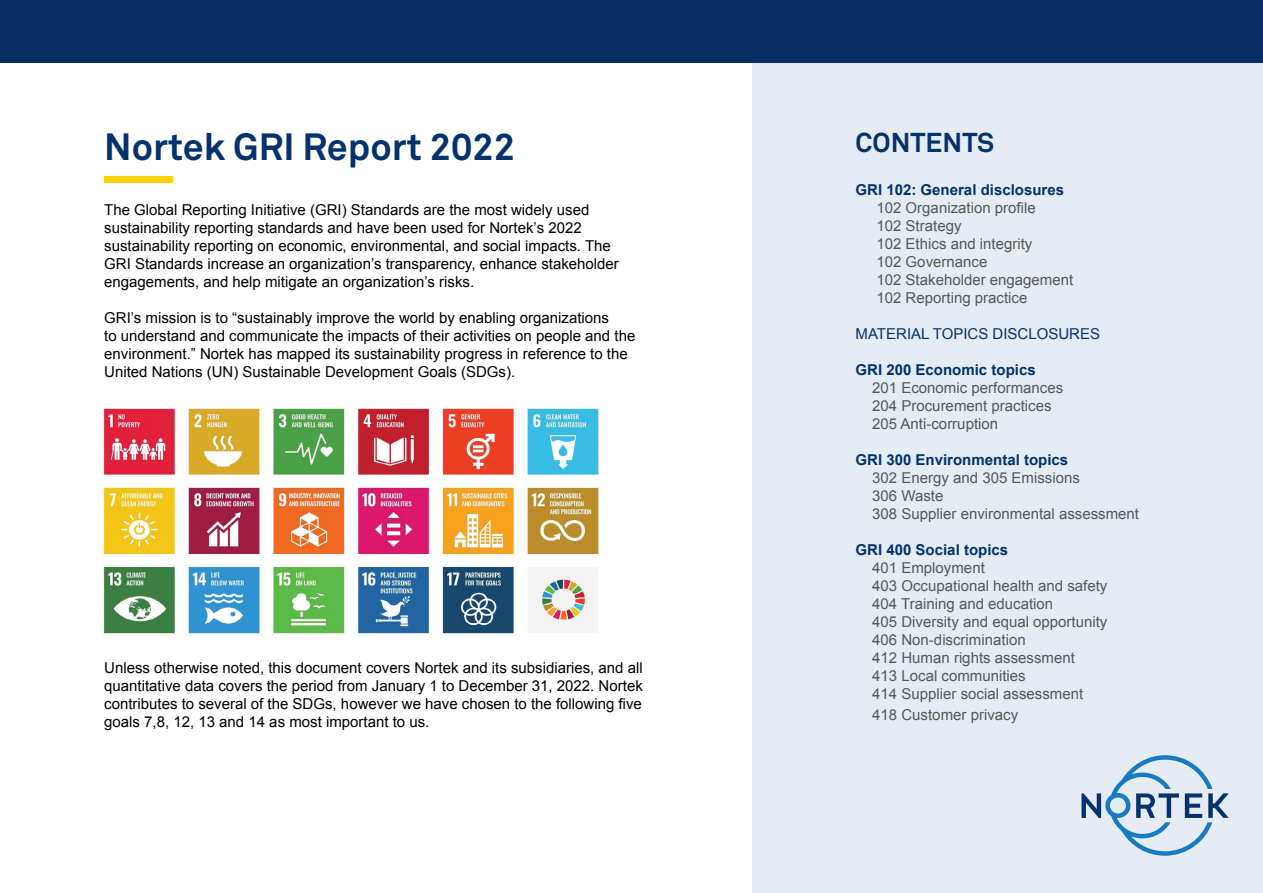
<style>
.page{position:relative;width:1263px;height:893px;background:#fff}
.page>*{position:absolute;margin:0;border:0;box-sizing:border-box;transform-origin:0 0}
.t1{font:700 37.5px "Akkurat Pro";color:#03326c}
.t2{font:700 27px "Akkurat Pro";color:#03326c}
.t3{font:15px/18px "Arial";color:#000}
.t4{font:15px/18px "Arial";color:#575756}
.t5{font:700 15px "Arial";color:#03326c}
.t6{font:15px "Arial";color:#03326c}
</style>
<div class="page">
<div style="left:753px;top:0;width:510px;height:893px;background:#e5ecf4"></div>
<svg style="left:1081px;top:755px;width:148px;height:101px"></svg>
<img style="left:103px;top:408px;width:496px;height:226px">
<div style="left:0;top:0;width:1263px;height:62px;background:#072c62"></div>
<div style="left:104px;top:176px;width:68px;height:7px;background:#f8d100"></div>
<h1 class="t1" style="left:104px;top:124px;width:413px">Nortek GRI Report 2022</h1>
<h2 class="t2" style="left:855px;top:126px;width:140px">CONTENTS</h2>
<p class="t5" style="left:855px;top:180px;width:210px">GRI 102: General disclosures</p>
<p class="t4" style="left:876px;top:199px;width:198px">102 Organization profile<br>102 Strategy<br>102 Ethics and integrity<br>102 Governance<br>102 Stakeholder engagement<br>102 Reporting practice</p>
<p class="t6" style="left:855px;top:324px;width:246px">MATERIAL TOPICS DISCLOSURES</p>
<p class="t5" style="left:855px;top:360px;width:182px">GRI 200 Economic topics</p>
<p class="t4" style="left:872px;top:379px;width:192px">201 Economic performances<br>204 Procurement practices<br>205 Anti-corruption</p>
<p class="t5" style="left:855px;top:450px;width:214px">GRI 300 Environmental topics</p>
<p class="t4" style="left:872px;top:469px;width:268px">302 Energy and 305 Emissions<br>306 Waste<br>308 Supplier environmental assessment</p>
<p class="t5" style="left:855px;top:540px;width:154px">GRI 400 Social topics</p>
<p class="t4" style="left:872px;top:559px;width:237px">401 Employment<br>403 Occupational health and safety<br>404 Training and education<br>405 Diversity and equal opportunity<br>406 Non-discrimination<br>412 Human rights assessment<br>413 Local communities<br>414 Supplier social assessment</p>
<p class="t4" style="left:872px;top:706px;width:147px">418 Customer privacy</p>
<p class="t3" style="left:104px;top:201px;width:516px">The Global Reporting Initiative (GRI) Standards are the most widely used sustainability reporting standards and have been used for Nortek’s 2022 sustainability reporting on economic, environmental, and social impacts. The GRI Standards increase an organization’s transparency, enhance stakeholder engagements, and help mitigate an organization’s risks.</p>
<p class="t3" style="left:104px;top:309px;width:533px">GRI’s mission is to “sustainably improve the world by enabling organizations<br>to understand and communicate the impacts of their activities on people and the environment.” Nortek has mapped its sustainability progress in reference to the United Nations (UN) Sustainable Development Goals (SDGs).</p>
<p class="t3" style="left:104px;top:659px;width:540px;text-align:justify">Unless otherwise noted, this document covers Nortek and its subsidiaries, and all quantitative data covers the period from January 1 to December 31, 2022. Nortek contributes to several of the SDGs, however we have chosen to the following five goals 7,8, 12, 13 and 14 as most important to us.</p>
</div>
